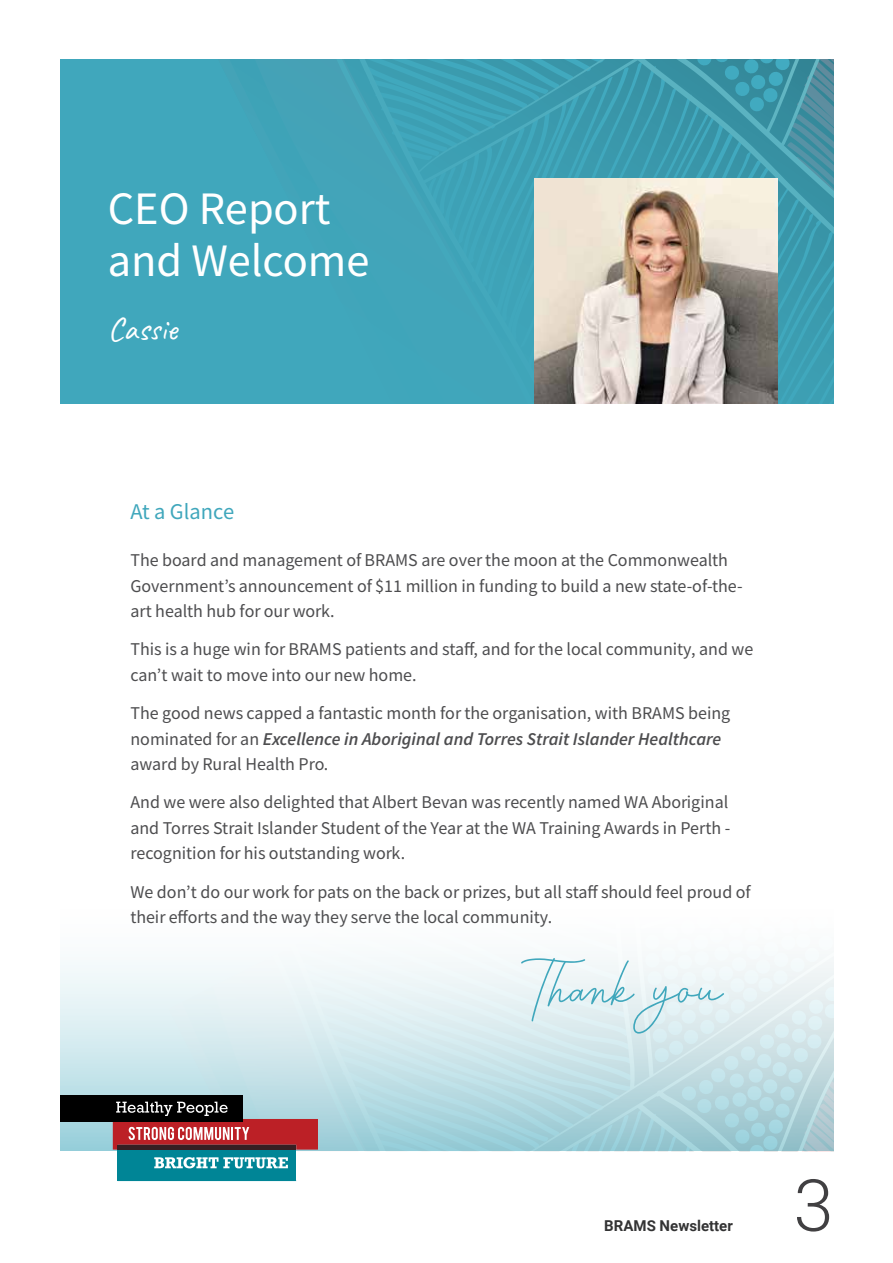
<style>
.page{position:relative;width:893px;height:1263px;background:#fff}
.page>*{position:absolute;margin:0;border:0;box-sizing:border-box;transform-origin:0 0}
.t1{font:72px "Brittany";color:#40a7bc}
.t2{font:300 72px "Roboto";color:#414042}
.t3{font:46.5px/52.5px "Source Sans Variable";color:#fff}
.t4{font:33px "Caveat";color:#fff}
.t5{font:22.5px "Source Sans Variable";color:#40a7bc}
.t6{font:18px/25.5px "Source Sans Variable";color:#4d4d4f}
.t7{font:700 15px "Roboto";color:#333334}
.s1{font-style:italic}
</style>
<div class="page">
<div style="left:60px;top:60px;width:773px;height:344px;background:#40a7bc"></div>
<svg style="left:358px;top:60px;width:475px;height:321px"></svg>
<svg style="left:60px;top:962px;width:108px;height:189px"></svg>
<svg style="left:168px;top:962px;width:105px;height:140px"></svg>
<svg style="left:273px;top:957px;width:560px;height:194px"></svg>
<img style="left:534px;top:179px;width:244px;height:225px">
<div style="left:60px;top:1095px;width:183px;height:27px;background:#000"></div>
<svg style="left:113px;top:1102px;width:205px;height:79px"></svg>
<h2 class="t3" style="left:108px;top:183px;width:263px">CEO Report and Welcome</h2>
<h3 class="t4" style="left:108px;top:309px;width:71px">Cassie</h3>
<p class="t5" style="left:130px;top:498px;width:105px">At a Glance</p>
<p class="t6" style="left:130px;top:547px;width:614px">The board and management of BRAMS are over the moon at the Commonwealth<br>Government’s announcement of $11 million in funding to build a new state-of-the&shy;art health hub for our work.</p>
<p class="t6" style="left:130px;top:637px;width:624px">This is a huge win for BRAMS patients and staff, and for the local community, and we can’t wait to move into our new home.</p>
<p class="t6" style="left:130px;top:700px;width:601px">The good news capped a fantastic month for the organisation, with BRAMS being nominated for an <span class="s1">Excellence in Aboriginal and Torres Strait Islander Healthcare </span>award by Rural Health Pro.</p>
<p class="t6" style="left:130px;top:790px;width:601px;text-align:justify">And we were also delighted that Albert Bevan was recently named WA Aboriginal and Torres Strait Islander Student of the Year at the WA Training Awards in Perth - recognition for his outstanding work.</p>
<p class="t6" style="left:130px;top:879px;width:622px">We don’t do our work for pats on the back or prizes, but all staff should feel proud of their efforts and the way they serve the local community.</p>
<h1 class="t1" style="left:517px;top:950px;width:207px">Thank you</h1>
<p class="t7" style="left:604px;top:1215px;width:130px">BRAMS Newsletter</p>
<h1 class="t2" style="left:793px;top:1155px;width:41px">3</h1>
</div>
